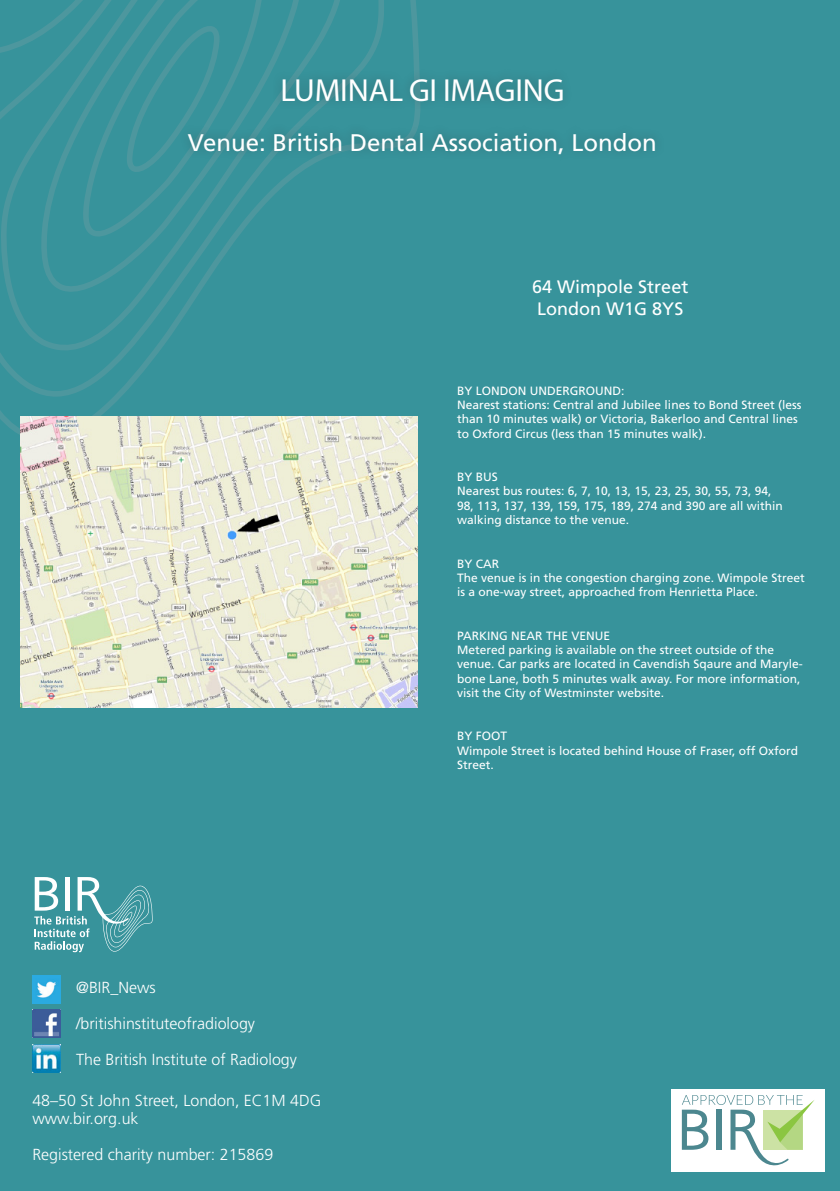
<style>
.page{position:relative;width:840px;height:1191px;background:#fff}
.page>*{position:absolute;margin:0;border:0;box-sizing:border-box;transform-origin:0 0}
.t1{font:32px "Myriad Pro";letter-spacing:-.005em;color:#fff}
.t2{font:24px "Frutiger LT";color:#fff}
.t3{font:18px "Frutiger LT";color:#fff}
.t4{font:300 16px "Frutiger LT";color:#fff}
.t5{font:12px/14.4px "Frutiger LT";color:#fff}
</style>
<div class="page">
<div style="left:0;top:0;width:839px;height:1191px;background:#37939b"></div>
<svg style="left:3px;top:0;width:381px;height:397px"></svg>
<svg style="left:0;top:0;width:346px;height:366px"></svg>
<svg style="left:39px;top:0;width:266px;height:302px"></svg>
<svg style="left:81px;top:0;width:183px;height:245px"></svg>
<svg style="left:126px;top:23px;width:93px;height:152px"></svg>
<div style="left:179px;top:68px;width:486px;height:95px;background:#231f20;opacity:.3"></div>
<svg style="left:34px;top:877px;width:118px;height:75px"></svg>
<img style="left:32px;top:975px;width:29px;height:28px">
<img style="left:32px;top:1009px;width:29px;height:28px">
<img style="left:32px;top:1044px;width:29px;height:29px">
<div style="left:671px;top:1088px;width:153px;height:83px;background:#fff"></div>
<svg style="left:681px;top:1095px;width:133px;height:70px"></svg>
<img style="left:21px;top:416px;width:396px;height:291px">
<p class="t1" style="left:280px;top:70px;width:285px">LUMINAL GI IMAGING</p>
<p class="t2" style="left:188px;top:128px;width:470px">Venue: British Dental Association, London</p>
<p class="t3" style="left:532px;top:276px;width:158px">64 Wimpole Street</p>
<p class="t3" style="left:537px;top:298px;width:148px">London W1G 8YS</p>
<p class="t4" style="left:76px;top:978px;width:81px">@BIR_News</p>
<p class="t4" style="left:76px;top:1014px;width:180px">/britishinstituteofradiology</p>
<p class="t4" style="left:76px;top:1050px;width:222px">The British Institute of Radiology</p>
<p class="t4" style="left:32px;top:1091px;width:290px">48–50 St John Street, London, EC1M 4DG</p>
<p class="t4" style="left:32px;top:1109px;width:108px">www.bir.org.uk</p>
<p class="t4" style="left:32px;top:1145px;width:242px">Registered charity number: 215869</p>
<p class="t5" style="left:457px;top:383px;width:169px">BY LONDON UNDERGROUND:</p>
<p class="t5" style="left:457px;top:398px;width:346px">Nearest stations: Central and Jubilee lines to Bond Street (less than 10 minutes walk) or Victoria, Bakerloo and Central lines to Oxford Circus (less than 15 minutes walk).</p>
<p class="t5" style="left:457px;top:470px;width:42px">BY BUS</p>
<p class="t5" style="left:457px;top:484px;width:327px">Nearest bus routes: 6, 7, 10, 13, 15, 23, 25, 30, 55, 73, 94,<br>98, 113, 137, 139, 159, 175, 189, 274 and 390 are all within walking distance to the venue.</p>
<p class="t5" style="left:457px;top:556px;width:44px">BY CAR</p>
<p class="t5" style="left:457px;top:570px;width:349px">The venue is in the congestion charging zone. Wimpole Street is a one-way street, approached from Henrietta Place.</p>
<p class="t5" style="left:457px;top:628px;width:154px">PARKING NEAR THE VENUE</p>
<p class="t5" style="left:457px;top:642px;width:347px">Metered parking is available on the street outside of the venue. Car parks are located in Cavendish Sqaure and Maryle&shy;bone Lane, both 5 minutes walk away. For more information, visit the City of Westminster website.</p>
<p class="t5" style="left:457px;top:729px;width:52px">BY FOOT</p>
<p class="t5" style="left:457px;top:743px;width:342px">Wimpole Street is located behind House of Fraser, off Oxford<br>Street.</p>
</div>
